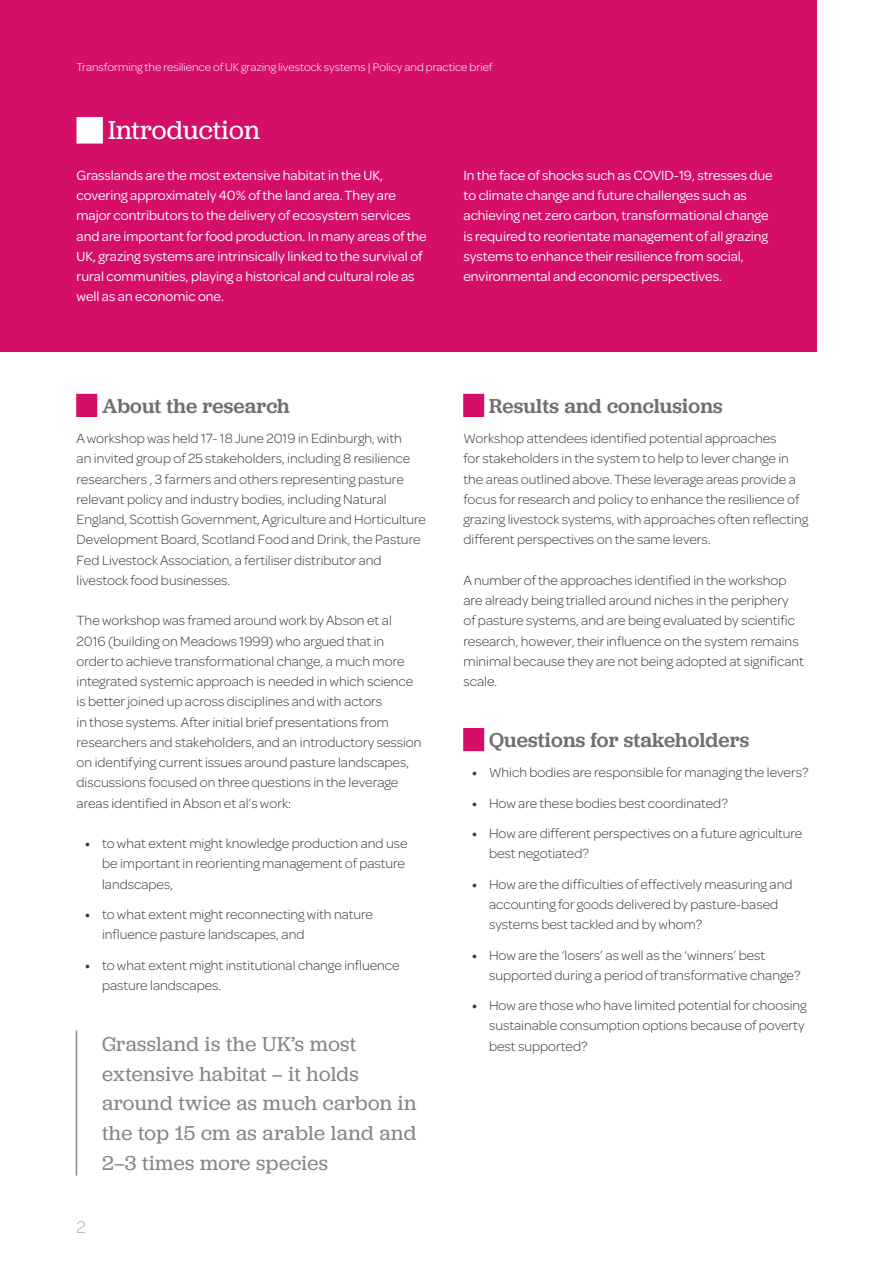
<style>
.page{position:relative;width:893px;height:1263px;background:#fff}
.page>*{position:absolute;margin:0;border:0;box-sizing:border-box;transform-origin:0 0}
.cover-sub{font:27px "Jubilat";letter-spacing:.01em;color:#fff}
.insert{font:21px/29.7px "Jubilat";letter-spacing:.015em;color:#878787}
.subhead{font:500 21px "Jubilat";letter-spacing:.01em;color:#706f6f}
.t1{font:300 18px "Omnes";color:#b3b2b2}
.bullets{font:300 14.25px/20.2px "Omnes";color:#3c3c3b}
.cover-text{font:14.25px/20.2px "Omnes";color:#fff}
.t2{font:300 12px "Omnes";color:#fff}
.s1{font-weight:600}
</style>
<div class="page">
<div style="left:0;top:0;width:816px;height:352px;background:#d50f67"></div>
<div style="left:77px;top:117px;width:26px;height:27px;background:#fff"></div>
<div style="left:76px;top:394px;width:21px;height:23px;background:#d50f67"></div>
<hr style="left:76px;top:1030px;width:1px;height:145px;background:#878787">
<div style="left:463px;top:394px;width:21px;height:23px;background:#d50f67"></div>
<div style="left:463px;top:728px;width:21px;height:23px;background:#d50f67"></div>
<p class="t2" style="left:77px;top:59px;width:418px">Transforming the resilience of UK grazing livestock systems | Policy and practice brief</p>
<h2 class="cover-sub" style="left:108px;top:113px;width:153px">Introduction</h2>
<p class="cover-text" style="left:77px;top:164px;width:352px">Grasslands are the most extensive habitat in the UK, covering approximately 40% of the land area. They are major contributors to the delivery of ecosystem services and are important for food production. In many areas of the UK, grazing systems are intrinsically linked to the survival of rural communities, playing a historical and cultural role as well as an economic one.</p>
<p class="cover-text" style="left:463px;top:164px;width:311px">In the face of shocks such as COVID-19, stresses due to climate change and future challenges such as achieving net zero carbon, transformational change is required to reorientate management of all grazing systems to enhance their resilience from social, environmental and economic perspectives.</p>
<h2 class="subhead" style="left:102px;top:392px;width:189px">About the research</h2>
<p class="bullets" style="left:77px;top:427px;width:351px">A workshop was held 17- 18 June 2019 in Edinburgh, with<br>an invited group of 25 stakeholders, including 8 resilience researchers , 3 farmers and others representing pasture relevant policy and industry bodies, including Natural England, Scottish Government, Agriculture and Horticulture Development Board, Scotland Food and Drink, the Pasture Fed Livestock Association, a fertiliser distributor and livestock food businesses.</p>
<p class="bullets" style="left:77px;top:610px;width:347px">The workshop was framed around work by Abson et al 2016 (building on Meadows 1999) who argued that in<br>order to achieve transformational change, a much more integrated systemic approach is needed in which science is better joined up across disciplines and with actors<br>in those systems. After initial brief presentations from researchers and stakeholders, and an introductory session on identifying current issues around pasture landscapes, discussions focused on three questions in the leverage areas identified in Abson et al’s work:</p>
<p class="bullets" style="left:102px;top:832px;width:307px;text-indent:-17px"><span class="s1">•</span> to what extent might knowledge production and use be important in reorienting management of pasture landscapes,</p>
<p class="bullets" style="left:102px;top:903px;width:273px;text-indent:-17px"><span class="s1">•</span> to what extent might reconnecting with nature influence pasture landscapes, and</p>
<p class="bullets" style="left:102px;top:954px;width:299px;text-indent:-17px"><span class="s1">•</span> to what extent might institutional change influence pasture landscapes.</p>
<p class="insert" style="left:102px;top:1028px;width:316px">Grassland is the UK’s most extensive habitat – it holds around twice as much carbon in the top 15 cm as arable land and<br>2–3 times more species</p>
<p class="t1" style="left:77px;top:1215px;width:11px">2</p>
<h2 class="subhead" style="left:489px;top:392px;width:235px">Results and conclusions</h2>
<p class="bullets" style="left:463px;top:427px;width:346px">Workshop attendees identified potential approaches<br>for stakeholders in the system to help to lever change in the areas outlined above. These leverage areas provide a focus for research and policy to enhance the resilience of grazing livestock systems, with approaches often reflecting different perspectives on the same levers.</p>
<p class="bullets" style="left:463px;top:569px;width:342px">A number of the approaches identified in the workshop are already being trialled around niches in the periphery of pasture systems, and are being evaluated by scientific research, however, their influence on the system remains minimal because they are not being adopted at significant scale.</p>
<h2 class="subhead" style="left:489px;top:726px;width:262px">Questions for stakeholders</h2>
<p class="bullets" style="left:472px;top:762px;width:338px"><span class="s1">•</span> Which bodies are responsible for managing the levers?</p>
<p class="bullets" style="left:472px;top:792px;width:257px"><span class="s1">•</span> How are these bodies best coordinated?</p>
<p class="bullets" style="left:489px;top:822px;width:315px;text-indent:-17px"><span class="s1">•</span> How are different perspectives on a future agriculture best negotiated?</p>
<p class="bullets" style="left:489px;top:873px;width:305px;text-indent:-17px"><span class="s1">•</span> How are the difficulties of effectively measuring and accounting for goods delivered by pasture-based systems best tackled and by whom?</p>
<p class="bullets" style="left:489px;top:944px;width:313px;text-indent:-17px"><span class="s1">•</span> How are the ‘losers’ as well as the ‘winners’ best supported during a period of transformative change?</p>
<p class="bullets" style="left:489px;top:994px;width:319px;text-indent:-17px"><span class="s1">•</span> How are those who have limited potential for choosing sustainable consumption options because of poverty best supported?</p>
</div>
